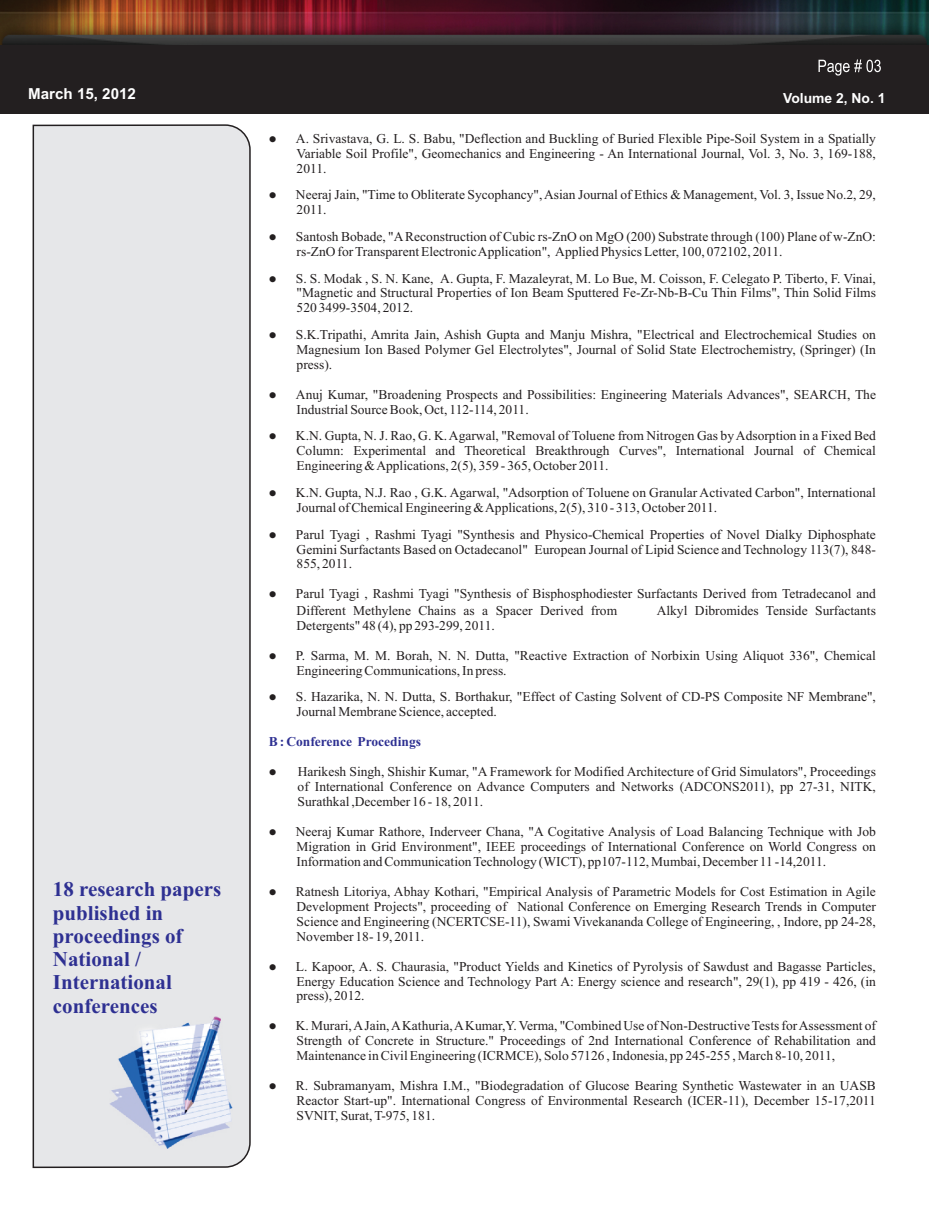
<style>
.page{position:relative;width:929px;height:1210px;background:#fff}
.page>*{position:absolute;margin:0;border:0;box-sizing:border-box;transform-origin:0 0}
.t1{font:700 21px/23.2px "Times New Roman";color:#2e3092}
.t2{font:700 15.15px "Arial";color:#fff}
.t3{font:700 13.95px "Arial";color:#fff}
.t4{font:13.5px/15px "Times New Roman";color:#231f20;text-align:justify}
.t5{font:700 13.5px "Times New Roman";color:#2e3092}
</style>
<div class="page">
<div style="left:32px;top:124px;width:219px;height:1044px;background:#e6e7e9"></div>
<img style="left:110px;top:1016px;width:122px;height:132px">
<img style="left:0;top:0;width:929px;height:59px">
<div style="left:1px;top:45px;width:928px;height:68px;background:#231f20"></div>
<svg style="left:818px;top:59px;width:63px;height:17px"></svg>
<p class="t2" style="left:28px;top:88px;width:109px">March 15, 2012</p>
<p class="t3" style="left:783px;top:92px;width:104px">Volume 2, No. 1</p>
<p class="t4" style="left:297px;top:132px;width:581px;text-indent:-28px">●A. Srivastava, G. L. S. Babu, "Deflection and Buckling of Buried Flexible Pipe-Soil System in a Spatially Variable Soil Profile", Geomechanics and Engineering - An International Journal, Vol. 3, No. 3, 169-188, 2011.</p>
<p class="t4" style="left:297px;top:189px;width:581px;text-indent:-28px">●Neeraj Jain, "Time to Obliterate Sycophancy", Asian Journal of Ethics &amp; Management, Vol. 3, Issue No.2, 29,<br>2011.</p>
<p class="t4" style="left:297px;top:230px;width:581px;text-indent:-28px">●Santosh Bobade, "AReconstruction of Cubic rs-ZnO on MgO (200) Substrate through (100) Plane of w-ZnO: rs-ZnO for Transparent Electronic Application", Applied Physics Letter, 100, 072102, 2011.</p>
<p class="t4" style="left:297px;top:272px;width:581px;text-indent:-28px">●S. S. Modak , S. N. Kane, A. Gupta, F. Mazaleyrat, M. Lo Bue, M. Coisson, F. Celegato P. Tiberto, F. Vinai, "Magnetic and Structural Properties of Ion Beam Sputtered Fe-Zr-Nb-B-Cu Thin Films", Thin Solid Films 520 3499-3504, 2012.</p>
<p class="t4" style="left:297px;top:328px;width:581px;text-indent:-28px">●S.K.Tripathi, Amrita Jain, Ashish Gupta and Manju Mishra, "Electrical and Electrochemical Studies on Magnesium Ion Based Polymer Gel Electrolytes", Journal of Solid State Electrochemistry, (Springer) (In press).</p>
<p class="t4" style="left:297px;top:388px;width:581px;text-indent:-28px">●Anuj Kumar, "Broadening Prospects and Possibilities: Engineering Materials Advances", SEARCH, The<br>Industrial Source Book, Oct, 112-114, 2011.</p>
<p class="t4" style="left:297px;top:430px;width:581px;text-indent:-28px">●K.N. Gupta, N. J. Rao, G. K. Agarwal, "Removal of Toluene from Nitrogen Gas by Adsorption in a Fixed Bed Column: Experimental and Theoretical Breakthrough Curves", International Journal of Chemical Engineering &amp; Applications, 2(5), 359 - 365, October 2011.</p>
<p class="t4" style="left:297px;top:486px;width:581px;text-indent:-28px">●K.N. Gupta, N.J. Rao , G.K. Agarwal, "Adsorption of Toluene on Granular Activated Carbon", International<br>Journal of Chemical Engineering &amp; Applications, 2(5), 310 - 313, October 2011.</p>
<p class="t4" style="left:297px;top:528px;width:581px;text-indent:-28px">●Parul Tyagi , Rashmi Tyagi "Synthesis and Physico-Chemical Properties of Novel Dialky Diphosphate Gemini Surfactants Based on Octadecanol" European Journal of Lipid Science and Technology 113(7), 848- 855, 2011.</p>
<p class="t4" style="left:297px;top:587px;width:581px;line-height:16.5px;text-indent:-28px">●Parul Tyagi , Rashmi Tyagi "Synthesis of Bisphosphodiester Surfactants Derived from Tetradecanol and<br>Different Methylene Chains as a Spacer Derived from</p>
<p class="t4" style="left:657px;top:604px;width:221px">Alkyl Dibromides Tenside Surfactants</p>
<p class="t4" style="left:297px;top:619px;width:200px">Detergents" 48 (4), pp 293-299, 2011.</p>
<p class="t4" style="left:297px;top:649px;width:581px;text-indent:-28px">●P. Sarma, M. M. Borah, N. N. Dutta, "Reactive Extraction of Norbixin Using Aliquot 336", Chemical<br>Engineering Communications, In press.</p>
<p class="t4" style="left:297px;top:690px;width:581px;text-indent:-28px">●S. Hazarika, N. N. Dutta, S. Borthakur, "Effect of Casting Solvent of CD-PS Composite NF Membrane",<br>Journal Membrane Science, accepted.</p>
<h1 class="t1" style="left:53px;top:880px;width:170px">18 research papers published in proceedings of<br>National /<br>International conferences</h1>
<p class="t5" style="left:269px;top:737px;width:154px">B: Conference Procedings</p>
<p class="t4" style="left:298px;top:765px;width:580px;text-indent:-29px">●Harikesh Singh, Shishir Kumar, "A Framework for Modified Architecture of Grid Simulators", Proceedings of International Conference on Advance Computers and Networks (ADCONS2011), pp 27-31, NITK, Surathkal ,December 16 - 18, 2011.</p>
<p class="t4" style="left:296px;top:825px;width:581px;text-indent:-28px">●Neeraj Kumar Rathore, Inderveer Chana, "A Cogitative Analysis of Load Balancing Technique with Job Migration in Grid Environment", IEEE proceedings of International Conference on World Congress on Information and Communication Technology (WICT), pp107-112, Mumbai, December 11 -14,2011.</p>
<p class="t4" style="left:296px;top:885px;width:581px;text-indent:-28px">●Ratnesh Litoriya, Abhay Kothari, "Empirical Analysis of Parametric Models for Cost Estimation in Agile Development Projects", proceeding of National Conference on Emerging Research Trends in Computer Science and Engineering (NCERTCSE-11), Swami Vivekananda College of Engineering, , Indore, pp 24-28, November 18- 19, 2011.</p>
<p class="t4" style="left:296px;top:960px;width:581px;text-indent:-28px">●L. Kapoor, A. S. Chaurasia, "Product Yields and Kinetics of Pyrolysis of Sawdust and Bagasse Particles, Energy Education Science and Technology Part A: Energy science and research", 29(1), pp 419 - 426, (in press), 2012.</p>
<p class="t4" style="left:296px;top:1019px;width:581px;text-indent:-28px">●K. Murari, AJain, AKathuria, AKumar,Y. Verma, "Combined Use of Non-Destructive Tests for Assessment of Strength of Concrete in Structure." Proceedings of 2nd International Conference of Rehabilitation and Maintenance in Civil Engineering (ICRMCE), Solo 57126 , Indonesia, pp 245-255 , March 8-10, 2011,</p>
<p class="t4" style="left:296px;top:1079px;width:581px;text-indent:-28px">●R. Subramanyam, Mishra I.M., "Biodegradation of Glucose Bearing Synthetic Wastewater in an UASB Reactor Start-up". International Congress of Environmental Research (ICER-11), December 15-17,2011<br>SVNIT, Surat, T-975, 181.</p>
</div>
